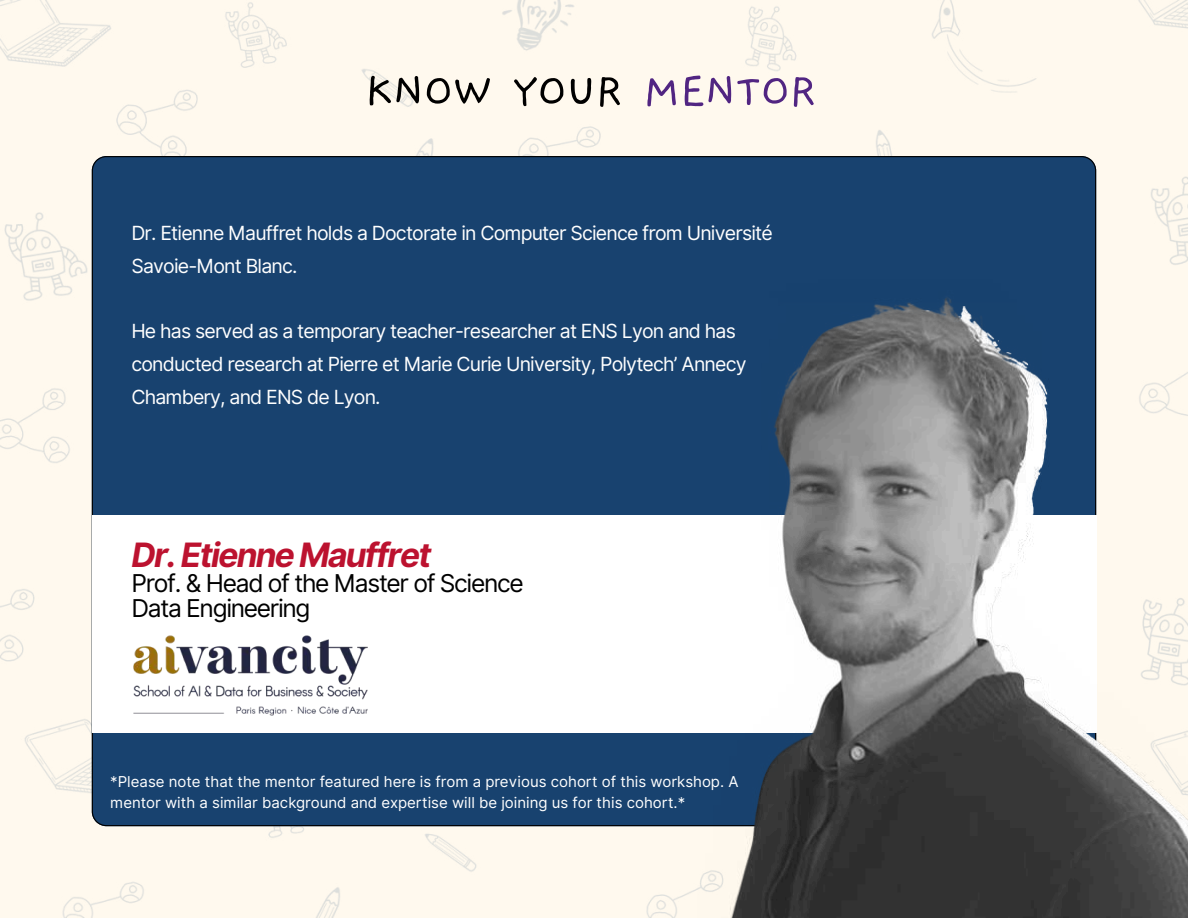
<style>
.page{position:relative;width:1188px;height:918px;background:#fff9ee}
.page>*{position:absolute;margin:0;border:0;box-sizing:border-box;transform-origin:0 0}
.t1{font:51px "Gaegu";color:#000}
.t2{font:italic 700 33.6px "Inter";letter-spacing:-.055em;color:#bc122f}
.t3{font:24.6px/24.8px "Inter";letter-spacing:-.055em;color:#000}
.t4{font:19.5px/32.7px "Inter";letter-spacing:-.04em;color:#fff}
.t5{font:15px/20.2px "Inter";color:#fff}
.s1{color:#512582}
</style>
<div class="page">
<div style="left:92px;top:156px;width:1004px;height:670px;background:#18426f"></div>
<div style="left:92px;top:515px;width:1004px;height:217px;background:#fff"></div>
<img style="left:133px;top:635px;width:235px;height:81px">
<img style="left:504px;top:279px;width:684px;height:639px">
<h1 class="t1" style="left:365px;top:66px;width:452px">KNOW YOUR <span class="s1">MENTOR</span></h1>
<p class="t4" style="left:131px;top:217px;width:643px">Dr. Etienne Mauffret holds a Doctorate in Computer Science from Université<br>Savoie-Mont Blanc.</p>
<p class="t4" style="left:131px;top:315px;width:617px">He has served as a temporary teacher-researcher at ENS Lyon and has conducted research at Pierre et Marie Curie University, Polytech’ Annecy<br>Chambery, and ENS de Lyon.</p>
<h2 class="t2" style="left:132px;top:534px;width:301px">Dr. Etienne Mauffret</h2>
<p class="t3" style="left:132px;top:571px;width:394px">Prof. &amp; Head of the Master of Science<br>Data Engineering</p>
<p class="t5" style="left:110px;top:772px;width:630px">*Please note that the mentor featured here is from a previous cohort of this workshop. A mentor with a similar background and expertise will be joining us for this cohort.*</p>
</div>
